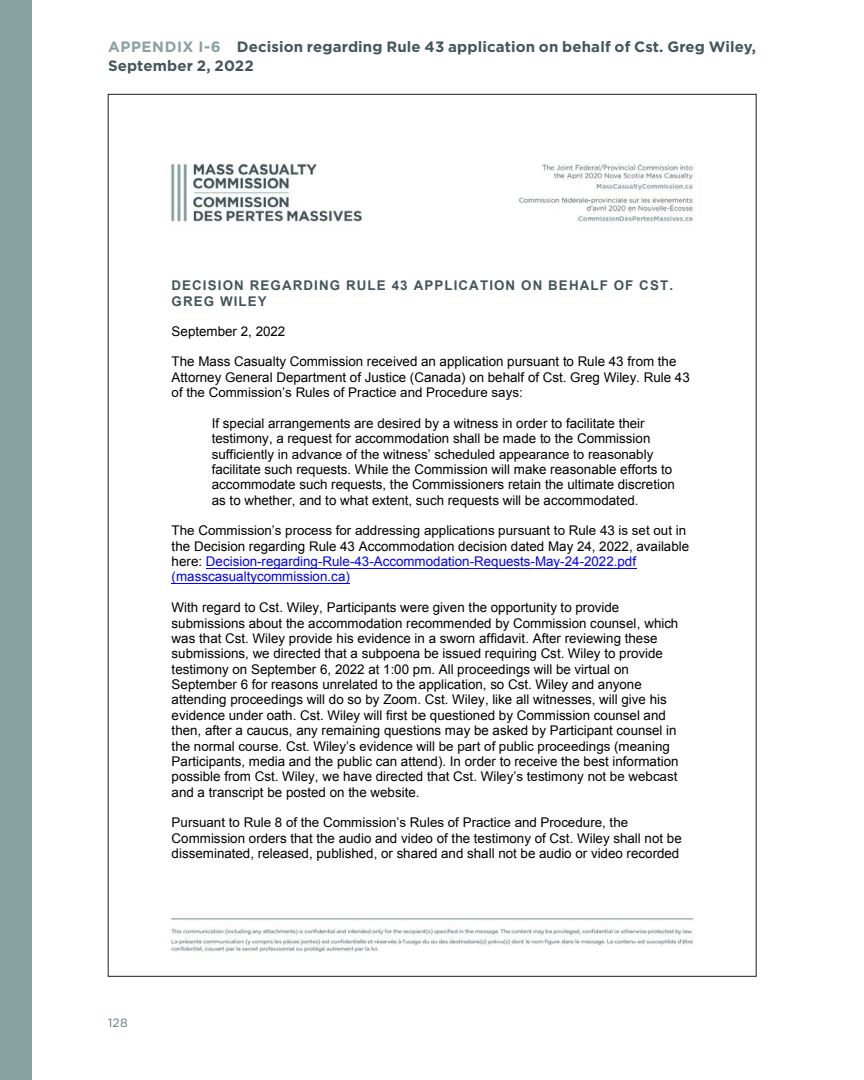
<style>
.page{position:relative;width:864px;height:1080px;background:#fff}
.page>*{position:absolute;margin:0;border:0;box-sizing:border-box;transform-origin:0 0}
.t1{font:700 15px/19.5px "Gotham";letter-spacing:.01em;color:#44565c}
.t2{font:13.35px/15.3px "Arial";color:#000}
.t3{font:700 13.35px/15.6px "Arial";letter-spacing:.08em;color:#44565c}
.t4{font:12px "Gotham";color:#5d7979}
.s1{color:#88a29f}
.s2{color:#00f}
</style>
<div class="page">
<div style="left:0;top:0;width:32px;height:1080px;background:#88a29f"></div>
<img style="left:171px;top:163px;width:522px;height:789px">
<hr style="left:206px;top:568px;width:430px;height:1px;background:#00f">
<hr style="left:172px;top:583px;width:178px;height:1px;background:#00f">
<p class="t1" style="left:108px;top:37px;width:650px"><span class="s1">APPENDIX I-6</span> Decision regarding Rule 43 application on behalf of Cst. Greg Wiley,<br>September 2, 2022</p>
<p class="t3" style="left:172px;top:278px;width:503px">DECISION REGARDING RULE 43 APPLICATION ON BEHALF OF CST.<br>GREG WILEY</p>
<p class="t2" style="left:172px;top:324px;width:115px">September 2, 2022</p>
<p class="t2" style="left:172px;top:354px;width:520px">The Mass Casualty Commission received an application pursuant to Rule 43 from the<br>Attorney General Department of Justice (Canada) on behalf of Cst. Greg Wiley. Rule 43 of the Commission’s Rules of Practice and Procedure says:</p>
<p class="t2" style="left:212px;top:416px;width:465px">If special arrangements are desired by a witness in order to facilitate their testimony, a request for accommodation shall be made to the Commission sufficiently in advance of the witness’ scheduled appearance to reasonably facilitate such requests. While the Commission will make reasonable efforts to accommodate such requests, the Commissioners retain the ultimate discretion as to whether, and to what extent, such requests will be accommodated.</p>
<p class="t2" style="left:172px;top:523px;width:519px">The Commission’s process for addressing applications pursuant to Rule 43 is set out in the Decision regarding Rule 43 Accommodation decision dated May 24, 2022, available here: <span class="s2">Decision-regarding-Rule-43-Accommodation-Requests-May-24-2022.pdf (masscasualtycommission.ca)</span></p>
<p class="t2" style="left:172px;top:600px;width:508px">With regard to Cst. Wiley, Participants were given the opportunity to provide submissions about the accommodation recommended by Commission counsel, which was that Cst. Wiley provide his evidence in a sworn affidavit. After reviewing these submissions, we directed that a subpoena be issued requiring Cst. Wiley to provide testimony on September 6, 2022 at 1:00 pm. All proceedings will be virtual on September 6 for reasons unrelated to the application, so Cst. Wiley and anyone attending proceedings will do so by Zoom. Cst. Wiley, like all witnesses, will give his evidence under oath. Cst. Wiley will first be questioned by Commission counsel and then, after a caucus, any remaining questions may be asked by Participant counsel in the normal course. Cst. Wiley’s evidence will be part of public proceedings (meaning Participants, media and the public can attend). In order to receive the best information possible from Cst. Wiley, we have directed that Cst. Wiley’s testimony not be webcast and a transcript be posted on the website.</p>
<p class="t2" style="left:172px;top:815px;width:512px">Pursuant to Rule 8 of the Commission’s Rules of Practice and Procedure, the<br>Commission orders that the audio and video of the testimony of Cst. Wiley shall not be disseminated, released, published, or shared and shall not be audio or video recorded</p>
<p class="t4" style="left:108px;top:1015px;width:21px">128</p>
</div>
